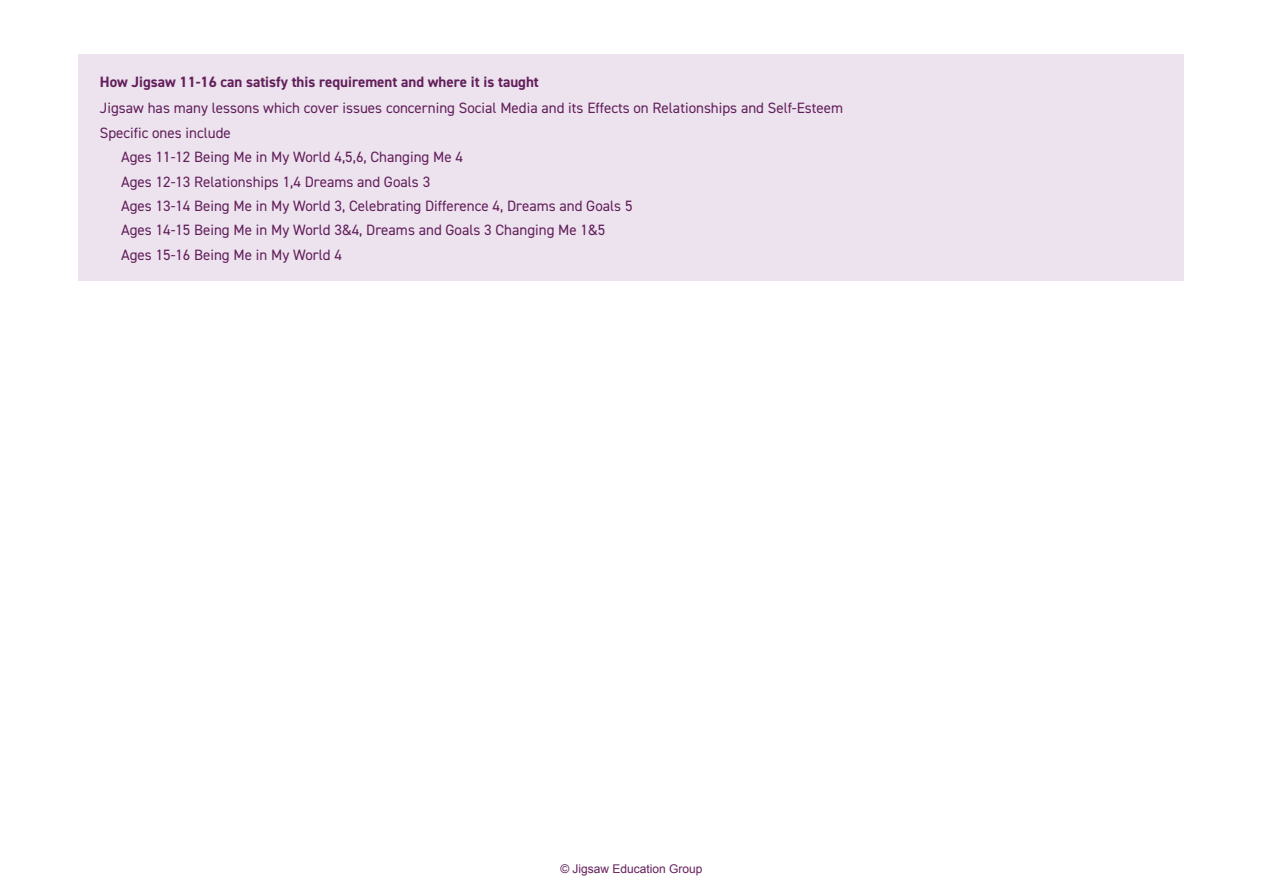
<style>
.page{position:relative;width:1263px;height:893px;background:#fff}
.page>*{position:absolute;margin:0;border:0;box-sizing:border-box;transform-origin:0 0}
.t1{font:15px "DIN2014";color:#631f5b}
.t2{font:700 15px "DIN2014";color:#631f5b}
.t3{font:12px "Arial";color:#631f5b}
</style>
<div class="page">
<div style="left:79px;top:54px;width:1105px;height:227px;background:#ece3ee"></div>
<p class="t2" style="left:100px;top:72px;width:440px">How Jigsaw 11-16 can satisfy this requirement and where it is taught</p>
<p class="t1" style="left:100px;top:99px;width:745px">Jigsaw has many lessons which cover issues concerning Social Media and its Effects on Relationships and Self-Esteem</p>
<p class="t1" style="left:100px;top:123px;width:132px">Specific ones include</p>
<p class="t1" style="left:121px;top:148px;width:343px">Ages 11-12 Being Me in My World 4,5,6, Changing Me 4</p>
<p class="t1" style="left:121px;top:172px;width:310px">Ages 12-13 Relationships 1,4 Dreams and Goals 3</p>
<p class="t1" style="left:121px;top:196px;width:513px">Ages 13-14 Being Me in My World 3, Celebrating Difference 4, Dreams and Goals 5</p>
<p class="t1" style="left:121px;top:221px;width:486px">Ages 14-15 Being Me in My World 3&amp;4, Dreams and Goals 3 Changing Me 1&amp;5</p>
<p class="t1" style="left:121px;top:245px;width:222px">Ages 15-16 Being Me in My World 4</p>
<p class="t3" style="left:560px;top:861px;width:144px">© Jigsaw Education Group</p>
</div>
